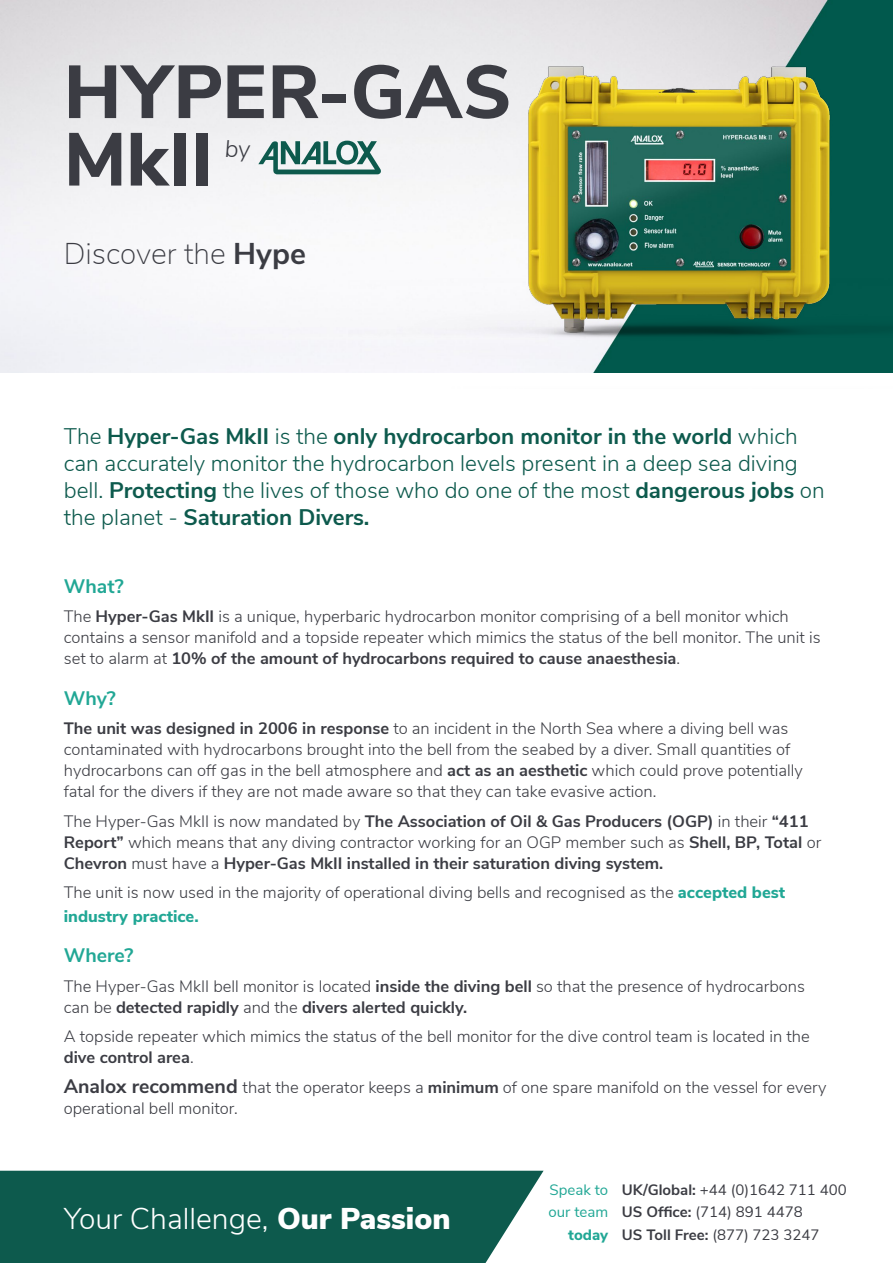
<style>
.page{position:relative;width:893px;height:1263px;background:#fff}
.page>*{position:absolute;margin:0;border:0;box-sizing:border-box;transform-origin:0 0}
.t1{font:800 74.7px/67.5px "Nunito Sans";letter-spacing:.01em;color:#3b3c43}
.t2{font:300 30px "Nunito Sans";color:#fff}
.t3{font:200 30px "Nunito Sans";color:#3b3c43}
.t4{font:italic 300 24px "Nunito Sans";color:#3b3c43}
.t5{font:300 22.5px/27px "Nunito Sans";color:#0d5a4d}
.t6{font:700 19.5px "Nunito Sans";color:#21a795}
.t7{font:300 16.5px/21px "Nunito Sans";color:#3b3c43}
.t8{font:700 16.5px/21px "Nunito Sans";color:#3b3c43}
.t9{font:15px/22.5px "Nunito Sans";color:#3b3c43}
.t10{font:15px/22.5px "Nunito Sans";color:#21a795}
.t11{font:800 15px "Nunito Sans";color:#21a795}
.s1{font-weight:700}
.s2{font-weight:300}
.s3{font-weight:800;color:#21a795}
.s4{font-weight:700;font-size:19.5px}
.s5{font-weight:900}
</style>
<div class="page">
<img style="left:0;top:0;width:893px;height:372px">
<svg style="left:258px;top:141px;width:91px;height:33px"></svg>
<div style="left:0;top:1171px;width:544px;height:92px;background:#0d5a4d"></div>
<img style="left:349px;top:18px;width:544px;height:355px">
<h1 class="t1" style="left:64px;top:54px;width:449px">HYPER-GAS<br>MkII</h1>
<h3 class="t4" style="left:225px;top:131px;width:27px">by</h3>
<h2 class="t3" style="left:64px;top:232px;width:244px">Discover the <span class="s1">Hype</span></h2>
<p class="t5" style="left:64px;top:422px;width:762px">The <span class="s1">Hyper-Gas MkII</span> is the <span class="s1">only hydrocarbon monitor in the world</span> which can accurately monitor the hydrocarbon levels present in a deep sea diving bell. <span class="s1">Protecting</span> the lives of those who do one of the most <span class="s1">dangerous jobs</span> on the planet - <span class="s1">Saturation Divers.</span></p>
<p class="t6" style="left:64px;top:572px;width:61px">What?</p>
<p class="t7" style="left:64px;top:605px;width:758px">The <span class="s1">Hyper-Gas MkII</span> is a unique, hyperbaric hydrocarbon monitor comprising of a bell monitor which contains a sensor manifold and a topside repeater which mimics the status of the bell monitor. The unit is set to alarm at <span class="s1">10% of the amount of hydrocarbons required to cause anaesthesia</span>.</p>
<p class="t6" style="left:64px;top:684px;width:53px">Why?</p>
<p class="t7" style="left:64px;top:717px;width:741px"><span class="s1">The unit was designed in 2006 in response</span> to an incident in the North Sea where a diving bell was contaminated with hydrocarbons brought into the bell from the seabed by a diver. Small quantities of hydrocarbons can off gas in the bell atmosphere and <span class="s1">act as an aesthetic</span> which could prove potentially fatal for the divers if they are not made aware so that they can take evasive action.</p>
<p class="t8" style="left:64px;top:810px;width:759px"><span class="s2">The Hyper-Gas MkII is now mandated by</span> The Association of Oil &amp; Gas Producers (OGP) <span class="s2">in their</span> “411<br>Report” <span class="s2">which means that any diving contractor working for an OGP member such as</span> Shell, BP, Total <span class="s2">or<br></span>Chevron <span class="s2">must have a</span> Hyper-Gas MkII installed in their saturation diving system.</p>
<p class="t7" style="left:64px;top:880px;width:723px;line-height:23.4px">The unit is now used in the majority of operational diving bells and recognised as the <span class="s3">accepted best industry practice.</span></p>
<p class="t6" style="left:64px;top:941px;width:71px">Where?</p>
<p class="t7" style="left:64px;top:974px;width:743px">The Hyper-Gas MkII bell monitor is located <span class="s1">inside the diving bell</span> so that the presence of hydrocarbons can be <span class="s1">detected rapidly</span> and the <span class="s1">divers alerted quickly.</span></p>
<p class="t7" style="left:64px;top:1025px;width:747px">A topside repeater which mimics the status of the bell monitor for the dive control team is located in the <span class="s1">dive control area</span>.</p>
<p class="t7" style="left:64px;top:1075px;width:764px"><span class="s4">Analox recommend</span> that the operator keeps a <span class="s1">minimum</span> of one spare manifold on the vessel for every operational bell monitor.</p>
<h2 class="t2" style="left:64px;top:1196px;width:388px">Your Challenge, <span class="s5">Our Passion</span></h2>
<p class="t10" style="left:549px;top:1177px;width:61px">Speak to our team</p>
<p class="t11" style="left:568px;top:1223px;width:42px">today</p>
<p class="t9" style="left:622px;top:1177px;width:226px"><span class="s1">UK/Global:</span> +44 (0)1642 711 400<br><span class="s1">US Office:</span> (714) 891 4478<br><span class="s1">US Toll Free:</span> (877) 723 3247</p>
</div>
